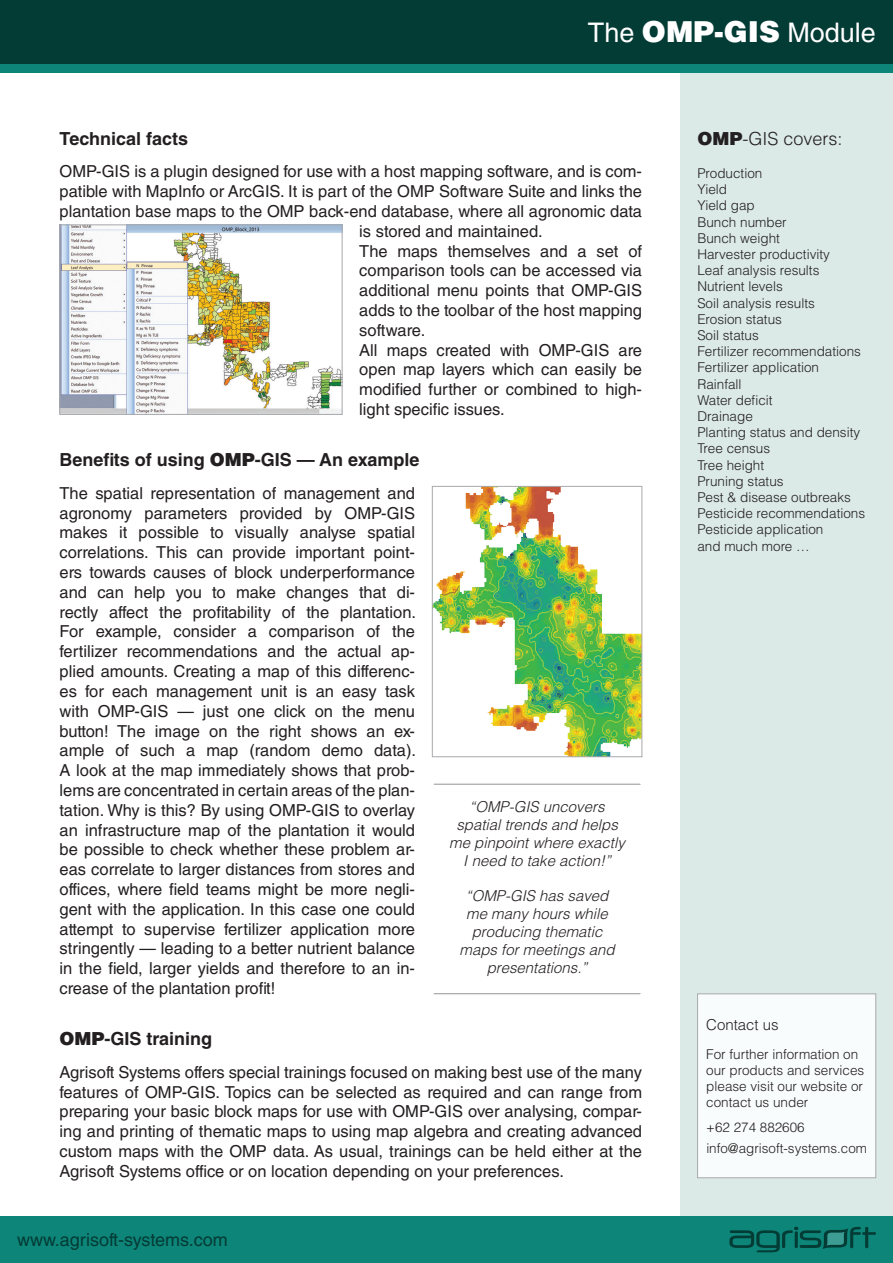
<style>
.page{position:relative;width:893px;height:1263px;background:#fff}
.page>*{position:absolute;margin:0;border:0;box-sizing:border-box;transform-origin:0 0}
.backsideHeader{font:27px "Helvetica LT Std";color:#fff}
.subHeader{font:700 18px "Helvetica LT Std";color:#231f20}
.t1{font:18px "Helvetica LT Std";color:#033b35}
.leftHeader{font:300 18px "Helvetica LT Std";color:#231f20}
.text{font:16.5px/19.8px "Helvetica LT Std";color:#231f20;text-align:justify}
.t2{font:italic 300 15px/18px "Helvetica LT Std";color:#231f20;text-align:center}
.t3{font:300 15px "Helvetica LT Std";color:#231f20}
.leftTXT{font:300 13.5px "Helvetica LT Std";color:#231f20}
.boxText{font:300 13.5px/16.2px "Helvetica LT Std";color:#231f20}
.boxText-2{font:300 13.35px "Helvetica LT Std";color:#231f20}
.s1{font-weight:900;font-size:28.95px}
.s2{font-weight:900}
</style>
<div class="page">
<div style="left:680px;top:72px;width:213px;height:1144px;background:#dbe9e7"></div>
<div style="left:0;top:0;width:893px;height:64px;background:#033b35"></div>
<div style="left:0;top:64px;width:893px;height:8px;background:#0e8579"></div>
<div style="left:0;top:1216px;width:893px;height:47px;background:#0e8579"></div>
<svg style="left:729px;top:1227px;width:147px;height:25px"></svg>
<img style="left:62px;top:227px;width:278px;height:186px">
<div style="left:60px;top:225px;width:282px;height:190px;border:1px solid #a8a9ad"></div>
<img style="left:434px;top:488px;width:206px;height:267px">
<div style="left:432px;top:486px;width:210px;height:271px;border:1px solid #a8a9ad"></div>
<svg style="left:433px;top:993px;width:208px;height:2px"></svg>
<svg style="left:433px;top:783px;width:208px;height:2px"></svg>
<div style="left:697px;top:993px;width:179px;height:185px;background:#f9fcfc"></div>
<p class="backsideHeader" style="left:588px;top:17px;width:290px">The <span class="s1">OMP-GIS</span> Module</p>
<p class="subHeader" style="left:60px;top:127px;width:130px">Technical facts</p>
<p class="text" style="left:60px;top:162px;width:584px">OMP-GIS is a plugin designed for use with a host mapping software, and is com-</p>
<p class="text" style="left:60px;top:181px;width:584px">patible with MapInfo or ArcGIS. It is part of the OMP Software Suite and links the</p>
<p class="text" style="left:60px;top:201px;width:584px">plantation base maps to the OMP back-end database, where all agronomic data</p>
<p class="text" style="left:359px;top:221px;width:185px">is stored and maintained.</p>
<p class="text" style="left:359px;top:241px;width:284px">The maps themselves and a set of comparison tools can be accessed via additional menu points that OMP-GIS adds to the toolbar of the host mapping software.</p>
<p class="text" style="left:359px;top:340px;width:284px">All maps created with OMP-GIS are open map layers which can easily be modified further or combined to high&shy;light specific issues.</p>
<p class="subHeader" style="left:60px;top:449px;width:361px">Benefits of using <span class="s2">OMP</span>-GIS — An example</p>
<p class="text" style="left:60px;top:483px;width:358px">The spatial representation of management and agronomy parameters provided by OMP-GIS makes it possible to visually analyse spatial correlations. This can provide important point&shy;ers towards causes of block underperformance and can help you to make changes that di&shy;rectly affect the profitability of the plantation.<br>For example, consider a comparison of the fertilizer recommendations and the actual ap&shy;plied amounts. Creating a map of this differenc&shy;es for each management unit is an easy task with OMP-GIS — just one click on the menu button! The image on the right shows an ex&shy;ample of such a map (random demo data).<br>A look at the map immediately shows that prob&shy;lems are concentrated in certain areas of the plan&shy;tation. Why is this? By using OMP-GIS to overlay an infrastructure map of the plantation it would be possible to check whether these problem ar&shy;eas correlate to larger distances from stores and offices, where field teams might be more negli&shy;gent with the application. In this case one could attempt to supervise fertilizer application more stringently — leading to a better nutrient balance in the field, larger yields and therefore to an in&shy;crease of the plantation profit!</p>
<p class="subHeader" style="left:60px;top:1028px;width:154px"><span class="s2">OMP</span>-GIS training</p>
<p class="text" style="left:60px;top:1062px;width:584px">Agrisoft Systems offers special trainings focused on making best use of the many features of OMP-GIS. Topics can be selected as required and can range from preparing your basic block maps for use with OMP-GIS over analysing, compar&shy;ing and printing of thematic maps to using map algebra and creating advanced custom maps with the OMP data. As usual, trainings can be held either at the Agrisoft Systems office or on location depending on your preferences.</p>
<p class="t2" style="left:449px;top:797px;width:177px">“OMP-GIS uncovers spatial trends and helps me pinpoint where exactly<br>I need to take action!”</p>
<p class="t2" style="left:460px;top:886px;width:157px">“OMP-GIS has saved me many hours while producing thematic maps for meetings and presentations.”</p>
<p class="t1" style="left:17px;top:1229px;width:212px">www.agrisoft-systems.com</p>
<p class="leftHeader" style="left:697px;top:127px;width:147px"><span class="s2">OMP</span>-GIS covers:</p>
<p class="leftTXT" style="left:697px;top:165px;width:67px">Production</p>
<p class="leftTXT" style="left:697px;top:181px;width:31px">Yield</p>
<p class="leftTXT" style="left:697px;top:197px;width:59px">Yield gap</p>
<p class="leftTXT" style="left:697px;top:213px;width:91px">Bunch number</p>
<p class="leftTXT" style="left:697px;top:230px;width:84px">Bunch weight</p>
<p class="leftTXT" style="left:697px;top:246px;width:134px">Harvester productivity</p>
<p class="leftTXT" style="left:697px;top:262px;width:124px">Leaf analysis results</p>
<p class="leftTXT" style="left:697px;top:278px;width:87px">Nutrient levels</p>
<p class="leftTXT" style="left:697px;top:294px;width:119px">Soil analysis results</p>
<p class="leftTXT" style="left:697px;top:311px;width:86px">Erosion status</p>
<p class="leftTXT" style="left:697px;top:327px;width:63px">Soil status</p>
<p class="leftTXT" style="left:697px;top:343px;width:165px">Fertilizer recommendations</p>
<p class="leftTXT" style="left:697px;top:359px;width:123px">Fertilizer application</p>
<p class="leftTXT" style="left:697px;top:375px;width:46px">Rainfall</p>
<p class="leftTXT" style="left:697px;top:392px;width:77px">Water deficit</p>
<p class="leftTXT" style="left:697px;top:408px;width:57px">Drainage</p>
<p class="leftTXT" style="left:697px;top:424px;width:164px">Planting status and density</p>
<p class="leftTXT" style="left:697px;top:440px;width:74px">Tree census</p>
<p class="leftTXT" style="left:697px;top:456px;width:68px">Tree height</p>
<p class="leftTXT" style="left:697px;top:473px;width:88px">Pruning status</p>
<p class="leftTXT" style="left:697px;top:489px;width:155px">Pest &amp; disease outbreaks</p>
<p class="leftTXT" style="left:697px;top:505px;width:169px">Pesticide recommendations</p>
<p class="leftTXT" style="left:697px;top:521px;width:128px">Pesticide application</p>
<p class="leftTXT" style="left:697px;top:537px;width:114px">and much more …</p>
<p class="t3" style="left:706px;top:1015px;width:74px">Contact us</p>
<p class="boxText" style="left:706px;top:1046px;width:160px">For further information on our products and services please visit our website or contact us under</p>
<p class="boxText-2" style="left:706px;top:1119px;width:100px">+62 274 882606</p>
<p class="boxText-2" style="left:706px;top:1139px;width:162px">info@agrisoft-systems.com</p>
</div>
